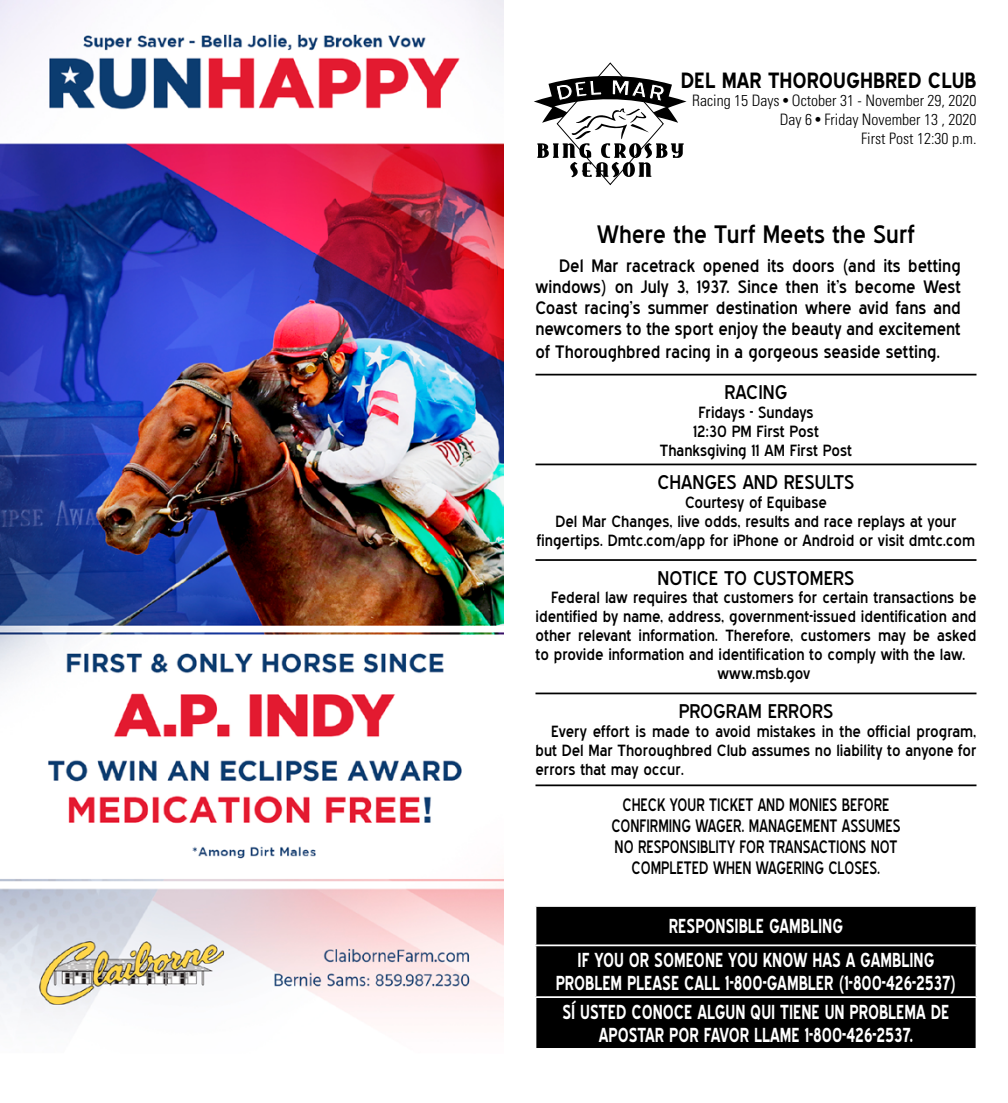
<style>
.page{position:relative;width:1008px;height:1103px;background:#fff}
.page>*{position:absolute;margin:0;border:0;box-sizing:border-box;transform-origin:0 0}
.t1{font:24.5px "Blue Highway";color:#000}
.t2{font:700 21px "Blue Highway";color:#000}
.t3{font:700 19.25px/33.9px "Blue Highway";color:#fff;text-align:center;scale:.84 1}
.t4{font:19.25px "Blue Highway";color:#000}
.t5{font:17.5px/21px "Blue Highway";color:#000;text-align:justify}
.t6{font:17.5px/21px "Blue Highway";color:#000;text-align:center;scale:.84 1}
.t7{font:15.75px/18.9px "Blue Highway";color:#000;text-align:center}
.t8{font:300 condensed 15.75px/18.9px "Univers";color:#000;text-align:right}
.s1{font-weight:400}
</style>
<div class="page">
<img style="left:0;top:0;width:504px;height:1019px">
<hr style="left:536px;top:374px;width:440px;height:1px;background:#000">
<hr style="left:536px;top:463px;width:440px;height:2px;background:#000">
<hr style="left:536px;top:559px;width:440px;height:2px;background:#000">
<hr style="left:536px;top:692px;width:440px;height:2px;background:#000">
<hr style="left:536px;top:784px;width:440px;height:2px;background:#000">
<div style="left:536px;top:906px;width:440px;height:142px;background:#000"></div>
<hr style="left:535px;top:944px;width:442px;height:2px;background:#fff">
<hr style="left:535px;top:996px;width:442px;height:2px;background:#fff">
<svg style="left:534px;top:62px;width:153px;height:123px"></svg>
<h2 class="t2" style="left:681px;top:67px;width:297px">DEL MAR THOROUGHBRED CLUB</h2>
<p class="t8" style="left:692px;top:91px;width:286px">Racing 15 Days <span class="s1">•</span> October 31 - November 29, 2020<br>Day 6 <span class="s1">•</span> Friday November 13 , 2020<br>First Post 12:30 p.m.</p>
<h1 class="t1" style="left:597px;top:220px;width:319px">Where the Turf Meets the Surf</h1>
<p class="t5" style="left:536px;top:255px;width:427px;text-indent:24px">Del Mar racetrack opened its doors (and its betting windows) on July 3, 1937. Since then it’s become West Coast racing’s summer destination where avid fans and newcomers to the sport enjoy the beauty and excitement</p>
<p class="t5" style="left:536px;top:341px;width:406px">of Thoroughbred racing in a gorgeous seaside setting.</p>
<p class="t4" style="left:724px;top:381px;width:65px">RACING</p>
<p class="t7" style="left:660px;top:403px;width:194px">Fridays - Sundays<br>12:30 PM First Post<br>Thanksgiving 11 AM First Post</p>
<p class="t4" style="left:657px;top:470px;width:199px">CHANGES AND RESULTS</p>
<p class="t7" style="left:537px;top:492px;width:440px">Courtesy of Equibase<br>Del Mar Changes, live odds, results and race replays at your fingertips. Dmtc.com/app for iPhone or Android or visit dmtc.com</p>
<p class="t4" style="left:657px;top:566px;width:199px">NOTICE TO CUSTOMERS</p>
<p class="t7" style="left:551px;top:588px;width:427px">Federal law requires that customers for certain transactions be</p>
<p class="t7" style="left:536px;top:607px;width:442px">identified by name, address, government-issued identification and</p>
<p class="t7" style="left:536px;top:626px;width:442px">other relevant information. Therefore, customers may be asked</p>
<p class="t7" style="left:536px;top:645px;width:431px">to provide information and identification to comply with the law.</p>
<p class="t7" style="left:717px;top:664px;width:95px">www.msb.gov</p>
<p class="t4" style="left:679px;top:699px;width:156px">PROGRAM ERRORS</p>
<p class="t7" style="left:536px;top:721px;width:443px;text-align:justify;text-indent:16px">Every effort is made to avoid mistakes in the official program, but Del Mar Thoroughbred Club assumes no liability to anyone for errors that may occur.</p>
<p class="t6" style="left:611px;top:794px;width:346px">CHECK YOUR TICKET AND MONIES BEFORE CONFIRMING WAGER. MANAGEMENT ASSUMES NO RESPONSIBLITY FOR TRANSACTIONS NOT COMPLETED WHEN WAGERING CLOSES.</p>
<p class="t3" style="left:578px;top:909px;width:426px">RESPONSIBLE GAMBLING<br>IF YOU OR SOMEONE YOU KNOW HAS A GAMBLING</p>
<p class="t3" style="left:556px;top:968px;width:478px;line-height:28.7px">PROBLEM PLEASE CALL 1-800-GAMBLER (1-800-426-2537)<br>SÍ USTED CONOCE ALGUN QUI TIENE UN PROBLEMA DE</p>
<p class="t3" style="left:599px;top:1018px;width:376px">APOSTAR POR FAVOR LLAME 1-800-426-2537.</p>
</div>
